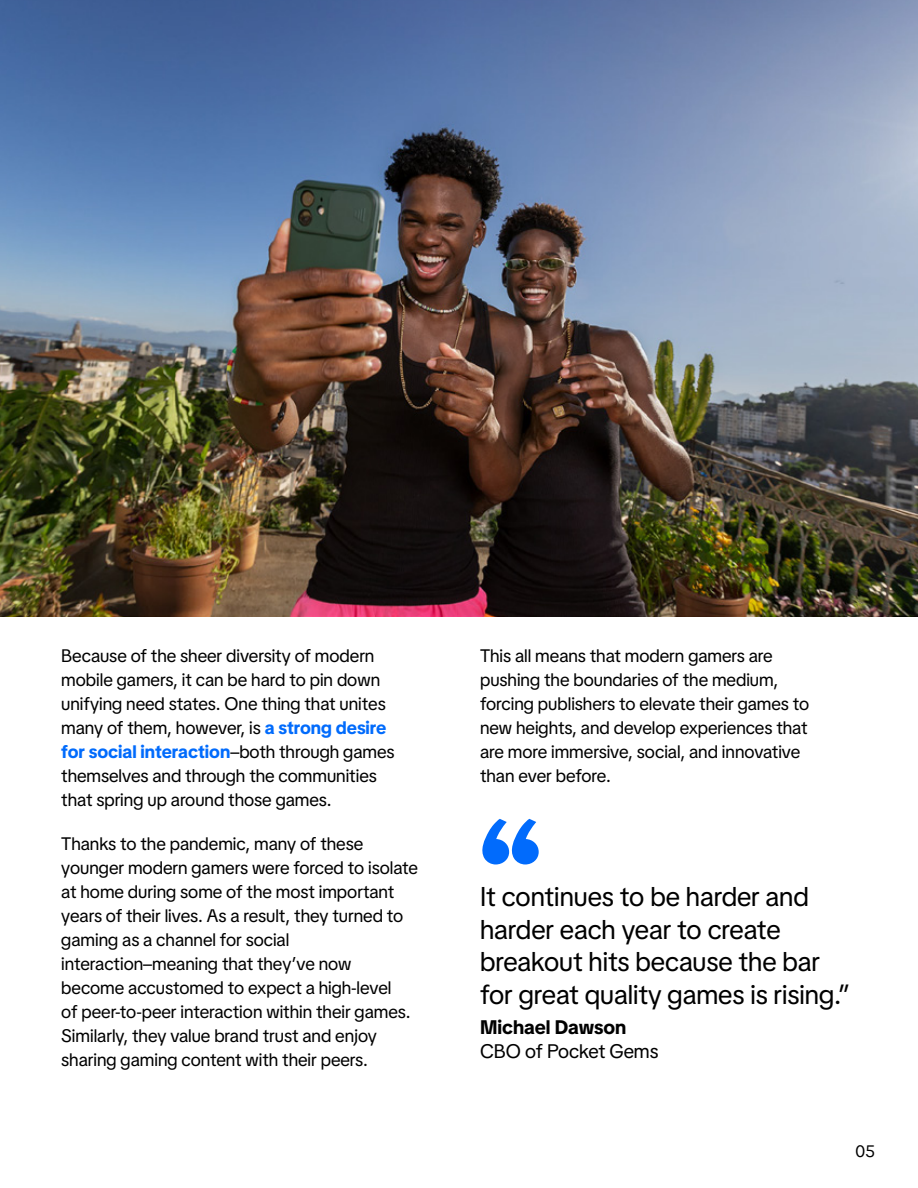
<style>
.page{position:relative;width:918px;height:1188px;background:#fff}
.page>*{position:absolute;margin:0;border:0;box-sizing:border-box;transform-origin:0 0}
.t1{font:27px/32.4px "Tik Tok Sans Display";color:#000}
.t2{font:19.5px "Tik Tok Sans Display";color:#000}
.t3{font:700 19.5px "Tik Tok Sans Display";color:#000}
.t4{font:18px/24px "Tik Tok Sans Display";color:#000}
.t5{font:16.5px "Tik Tok Sans Display Text";color:#000}
.s1{font-weight:700;color:#016bfc}
</style>
<div class="page">
<svg style="left:482px;top:819px;width:57px;height:45px"></svg>
<img style="left:0;top:0;width:918px;height:616px">
<p class="t4" style="left:61px;top:643px;width:335px">Because of the sheer diversity of modern mobile gamers, it can be hard to pin down unifying need states. One thing that unites many of them, however, is <span class="s1">a strong desire for social interaction</span>–both through games themselves and through the communities that spring up around those games.</p>
<p class="t4" style="left:61px;top:831px;width:358px">Thanks to the pandemic, many of these younger modern gamers were forced to isolate at home during some of the most important years of their lives. As a result, they turned to gaming as a channel for social interaction–meaning that they’ve now become accustomed to expect a high-level<br>of peer-to-peer interaction within their games.<br>Similarly, they value brand trust and enjoy sharing gaming content with their peers.</p>
<p class="t4" style="left:480px;top:643px;width:331px">This all means that modern gamers are pushing the boundaries of the medium, forcing publishers to elevate their games to new heights, and develop experiences that are more immersive, social, and innovative than ever before.</p>
<h1 class="t1" style="left:480px;top:879px;width:372px">It continues to be harder and harder each year to create breakout hits because the bar for great quality games is rising.”</h1>
<p class="t3" style="left:480px;top:1014px;width:148px">Michael Dawson</p>
<p class="t2" style="left:480px;top:1038px;width:180px">CBO of Pocket Gems</p>
<p class="t5" style="left:855px;top:1138px;width:22px">05</p>
</div>
